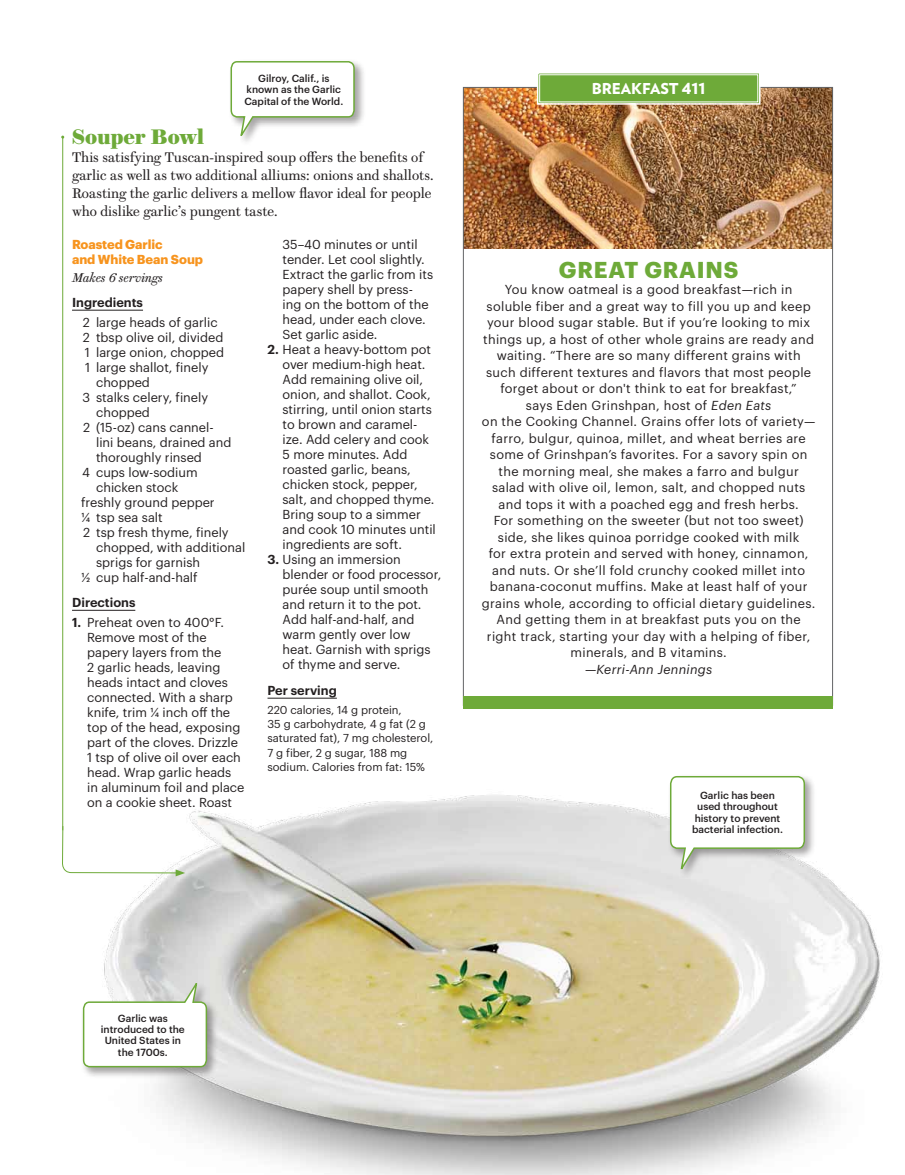
<style>
.page{position:relative;width:905px;height:1175px;background:#fff}
.page>*{position:absolute;margin:0;border:0;box-sizing:border-box;transform-origin:0 0}
.t1{font:700 22.5px "Graphik";letter-spacing:.035em;color:#6eaa39}
.t2{font:700 21px "Brunel Text";letter-spacing:-.005em;color:#6eaa39}
.t3{font:900 15px "Verlag";letter-spacing:-.005em;color:#fff}
.t4{font:13.8px/18px "Brunel Text";color:#231f20}
.t5{font:12.75px/15px "Graphik";color:#231f20}
.t6{font:12.75px/16.5px "Graphik";letter-spacing:.025em;color:#231f20;text-align:center}
.t7{font:600 12.75px "Graphik";color:#231f20}
.t8{font:700 12.75px/15px "Graphik";letter-spacing:-.005em;color:#f7941e}
.t9{font:italic 12.75px "Graphik";letter-spacing:.025em;color:#231f20}
.t10{font:italic 12.75px "Brunel Text";color:#231f20}
.t11{font:11.25px/14.2px "Graphik";letter-spacing:-.005em;color:#231f20}
.t12{font:500 10.2px/11.2px "Graphik";color:#231f20;text-align:center}
.s1{font-weight:600}
.s2{font-style:italic}
</style>
<div class="page">
<img style="left:63px;top:669px;width:817px;height:505px">
<div style="left:81px;top:981px;width:137px;height:97px;background:#231f20;opacity:.4"></div>
<hr style="left:72px;top:310px;width:71px;height:1px;background:#231f20">
<hr style="left:72px;top:610px;width:63px;height:1px;background:#231f20">
<svg style="left:62px;top:825px;width:146px;height:243px"></svg>
<hr style="left:62px;top:137px;width:1px;height:693px;background:#6eaa39">
<div style="left:668px;top:774px;width:148px;height:105px;background:#231f20;opacity:.4"></div>
<svg style="left:669px;top:775px;width:136px;height:101px"></svg>
<div style="left:229px;top:59px;width:137px;height:88px;background:#231f20;opacity:.4"></div>
<svg style="left:230px;top:60px;width:125px;height:83px"></svg>
<img style="left:465px;top:89px;width:365px;height:159px">
<svg style="left:536px;top:73px;width:225px;height:32px;background:#7fb24e"></svg>
<div style="left:539px;top:74px;width:219px;height:28px;border:1px solid #fff"></div>
<div style="left:463px;top:696px;width:369px;height:12px;background:#6eaa39"></div>
<p class="t12" style="left:244px;top:72px;width:100px">Gilroy, Calif., is known as the Garlic<br>Capital of the World.</p>
<h2 class="t2" style="left:72px;top:124px;width:134px">Souper Bowl</h2>
<p class="t4" style="left:72px;top:148px;width:363px">This satisfying Tuscan-inspired soup offers the benefits of garlic as well as two additional alliums: onions and shallots.<br>Roasting the garlic delivers a mellow flavor ideal for people who dislike garlic’s pungent taste.</p>
<p class="t5" style="left:282px;top:236px;width:152px">35–40 minutes or until tender. Let cool slightly.<br>Extract the garlic from its papery shell by press&shy;ing on the bottom of the head, under each clove.<br>Set garlic aside.</p>
<p class="t5" style="left:282px;top:341px;width:155px;text-indent:-15px"><span class="s1">2.</span> Heat a heavy-bottom pot over medium-high heat.<br>Add remaining olive oil, onion, and shallot. Cook, stirring, until onion starts to brown and caramel&shy;ize. Add celery and cook<br>5 more minutes. Add roasted garlic, beans, chicken stock, pepper, salt, and chopped thyme.<br>Bring soup to a simmer and cook 10 minutes until ingredients are soft.</p>
<p class="t5" style="left:282px;top:551px;width:160px;text-indent:-15px"><span class="s1">3.</span> Using an immersion blender or food processor, purée soup until smooth and return it to the pot.<br>Add half-and-half, and warm gently over low heat. Garnish with sprigs of thyme and serve.</p>
<p class="t7" style="left:267px;top:680px;width:71px">Per serving</p>
<p class="t11" style="left:267px;top:701px;width:167px">220 calories, 14 g protein,<br>35 g carbohydrate, 4 g fat (2 g saturated fat), 7 mg cholesterol,<br>7 g fiber, 2 g sugar, 188 mg sodium. Calories from fat: 15%</p>
<p class="t8" style="left:72px;top:235px;width:133px">Roasted Garlic<br>and White Bean Soup</p>
<p class="t10" style="left:72px;top:270px;width:92px">Makes 6 servings</p>
<p class="t7" style="left:72px;top:293px;width:72px">Ingredients</p>
<p class="t5" style="left:83px;top:313px;width:136px">2 large heads of garlic</p>
<p class="t5" style="left:83px;top:328px;width:142px">2 tbsp olive oil, divided</p>
<p class="t5" style="left:85px;top:343px;width:141px">1 large onion, chopped</p>
<p class="t5" style="left:85px;top:358px;width:125px">1 large shallot, finely</p>
<p class="t5" style="left:96px;top:373px;width:55px">chopped</p>
<p class="t5" style="left:82px;top:388px;width:127px">3 stalks celery, finely</p>
<p class="t5" style="left:96px;top:403px;width:55px">chopped</p>
<p class="t5" style="left:83px;top:418px;width:132px">2 (15-oz) cans cannel-</p>
<p class="t5" style="left:96px;top:433px;width:137px">lini beans, drained and</p>
<p class="t5" style="left:96px;top:448px;width:107px">thoroughly rinsed</p>
<p class="t5" style="left:82px;top:463px;width:117px">4 cups low-sodium</p>
<p class="t5" style="left:96px;top:478px;width:84px">chicken stock</p>
<p class="t5" style="left:81px;top:493px;width:135px">freshly ground pepper</p>
<p class="t5" style="left:81px;top:508px;width:83px">¼ tsp sea salt</p>
<p class="t5" style="left:83px;top:523px;width:147px">2 tsp fresh thyme, finely</p>
<p class="t5" style="left:96px;top:538px;width:151px">chopped, with additional</p>
<p class="t5" style="left:96px;top:553px;width:105px">sprigs for garnish</p>
<p class="t5" style="left:81px;top:568px;width:118px">½ cup half-and-half</p>
<p class="t7" style="left:72px;top:593px;width:65px">Directions</p>
<p class="t5" style="left:87px;top:613px;width:159px;text-indent:-15px"><span class="s1">1.</span> Preheat oven to 400°F.<br>Remove most of the papery layers from the<br>2 garlic heads, leaving heads intact and cloves connected. With a sharp knife, trim ¼ inch off the top of the head, exposing part of the cloves. Drizzle<br>1 tsp of olive oil over each head. Wrap garlic heads in aluminum foil and place on a cookie sheet. Roast</p>
<p class="t3" style="left:591px;top:77px;width:115px">BREAKFAST 411</p>
<h1 class="t1" style="left:559px;top:252px;width:181px">GREAT GRAINS</h1>
<p class="t6" style="left:482px;top:280px;width:335px">You know oatmeal is a good breakfast—rich in soluble fiber and a great way to fill you up and keep your blood sugar stable. But if you’re looking to mix things up, a host of other whole grains are ready and waiting. “There are so many different grains with such different textures and flavors that most people forget about or don't think to eat for breakfast,”<br>says Eden Grinshpan, host of <span class="s2">Eden Eats<br></span>on the Cooking Channel. Grains offer lots of variety— farro, bulgur, quinoa, millet, and wheat berries are some of Grinshpan’s favorites. For a savory spin on the morning meal, she makes a farro and bulgur salad with olive oil, lemon, salt, and chopped nuts and tops it with a poached egg and fresh herbs.<br>For something on the sweeter (but not too sweet) side, she likes quinoa porridge cooked with milk<br>for extra protein and served with honey, cinnamon, and nuts. Or she’ll fold crunchy cooked millet into banana-coconut muffins. Make at least half of your grains whole, according to official dietary guidelines.<br>And getting them in at breakfast puts you on the right track, starting your day with a helping of fiber, minerals, and B vitamins.</p>
<p class="t9" style="left:585px;top:659px;width:129px">—Kerri-Ann Jennings</p>
<p class="t12" style="left:692px;top:789px;width:92px">Garlic has been used throughout history to prevent bacterial infection.</p>
<p class="t12" style="left:101px;top:1011px;width:85px">Garlic was introduced to the<br>United States in the 1700s.</p>
</div>
